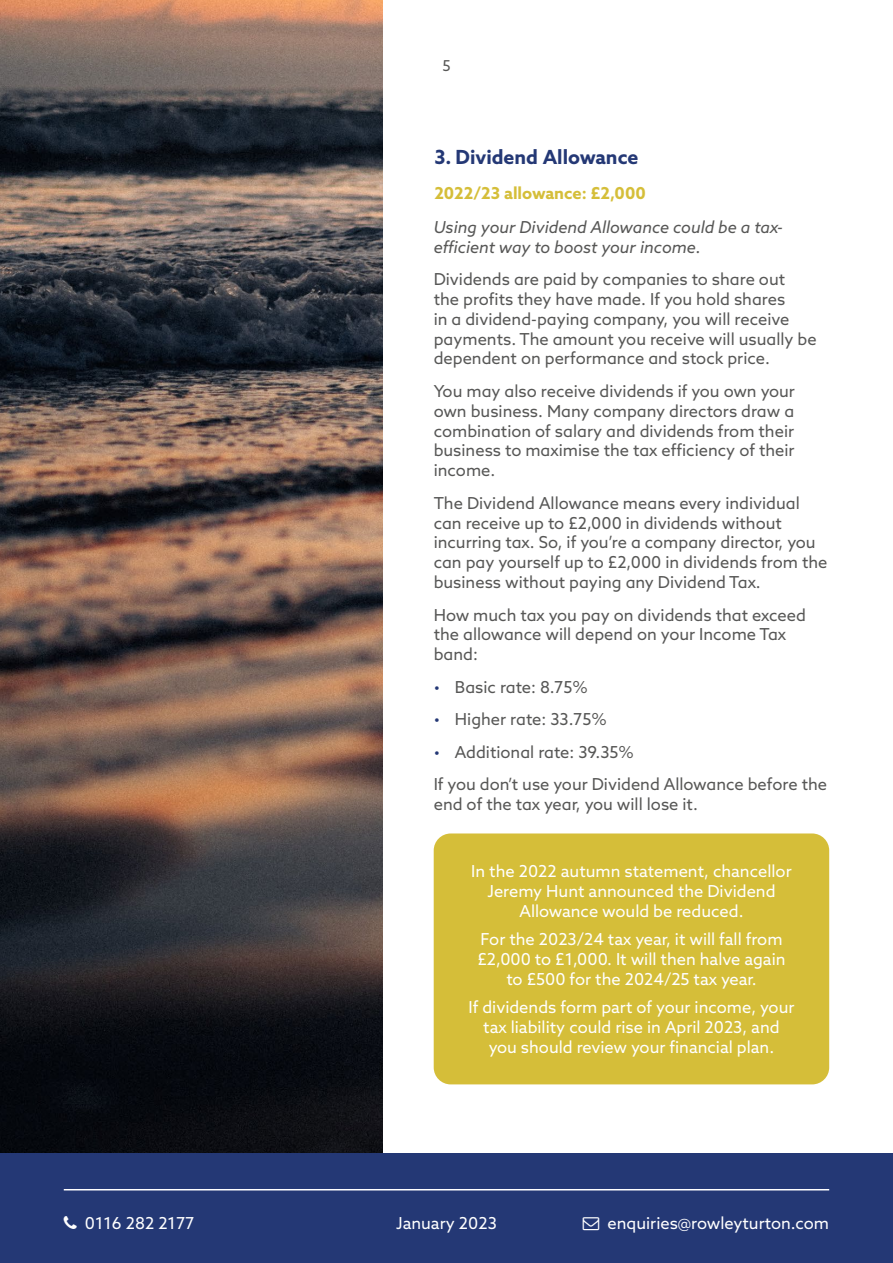
<style>
.page{position:relative;width:893px;height:1263px;background:#fff}
.page>*{position:absolute;margin:0;border:0;box-sizing:border-box;transform-origin:0 0}
.t1{font:700 19.5px "Azo Sans";color:#243875}
.t2{font:16.5px/19.8px "Azo Sans";color:#575756}
.t3{font:16.5px/19.8px "Azo Sans";color:#fff;text-align:center}
.t4{font:italic 16.5px/19.8px "Azo Sans";color:#575756}
.t5{font:700 16.5px "Azo Sans";color:#d5be39}
.t6{font:15px "Azo Sans";color:#575756}
.s1{color:#243875}
</style>
<div class="page">
<img style="left:0;top:0;width:383px;height:1153px">
<div style="left:0;top:1153px;width:893px;height:110px;background:#243875"></div>
<hr style="left:64px;top:1189px;width:765px;height:1px;background:#fff">
<div style="left:434px;top:833px;width:395px;height:251px;background:#d5be39;border-radius:17px"></div>
<p class="t6" style="left:442px;top:56px;width:10px">5</p>
<p class="t1" style="left:434px;top:144px;width:206px">3. Dividend Allowance</p>
<p class="t5" style="left:434px;top:182px;width:213px">2022/23 allowance: £2,000</p>
<p class="t4" style="left:434px;top:217px;width:351px">Using your Dividend Allowance could be a tax&shy;efficient way to boost your income.</p>
<p class="t2" style="left:434px;top:269px;width:385px">Dividends are paid by companies to share out<br>the profits they have made. If you hold shares<br>in a dividend-paying company, you will receive payments. The amount you receive will usually be dependent on performance and stock price.</p>
<p class="t2" style="left:434px;top:381px;width:363px;text-align:justify">You may also receive dividends if you own your own business. Many company directors draw a combination of salary and dividends from their business to maximise the tax efficiency of their income.</p>
<p class="t2" style="left:434px;top:493px;width:395px">The Dividend Allowance means every individual can receive up to £2,000 in dividends without incurring tax. So, if you’re a company director, you can pay yourself up to £2,000 in dividends from the business without paying any Dividend Tax.</p>
<p class="t2" style="left:434px;top:604px;width:374px">How much tax you pay on dividends that exceed the allowance will depend on your Income Tax band:</p>
<p class="t2" style="left:434px;top:677px;width:156px"><span class="s1">•</span> Basic rate: 8.75%</p>
<p class="t2" style="left:434px;top:709px;width:174px"><span class="s1">•</span> Higher rate: 33.75%</p>
<p class="t2" style="left:434px;top:735px;width:395px;line-height:32.5px"><span class="s1">•</span> Additional rate: 39.35%<br>If you don’t use your Dividend Allowance before the</p>
<p class="t2" style="left:434px;top:794px;width:266px">end of the tax year, you will lose it.</p>
<p class="t3" style="left:471px;top:861px;width:322px">In the 2022 autumn statement, chancellor<br>Jeremy Hunt announced the Dividend<br>Allowance would be reduced.</p>
<p class="t3" style="left:477px;top:929px;width:310px">For the 2023/24 tax year, it will fall from £2,000 to £1,000. It will then halve again to £500 for the 2024/25 tax year.</p>
<p class="t3" style="left:468px;top:997px;width:328px">If dividends form part of your income, your tax liability could rise in April 2023, and you should review your financial plan.</p>
<p class="t3" style="left:85px;top:1213px;width:111px">0116 282 2177</p>
<p class="t3" style="left:607px;top:1213px;width:223px">enquiries@rowleyturton.com</p>
<p class="t3" style="left:396px;top:1213px;width:102px">January 2023</p>
</div>
